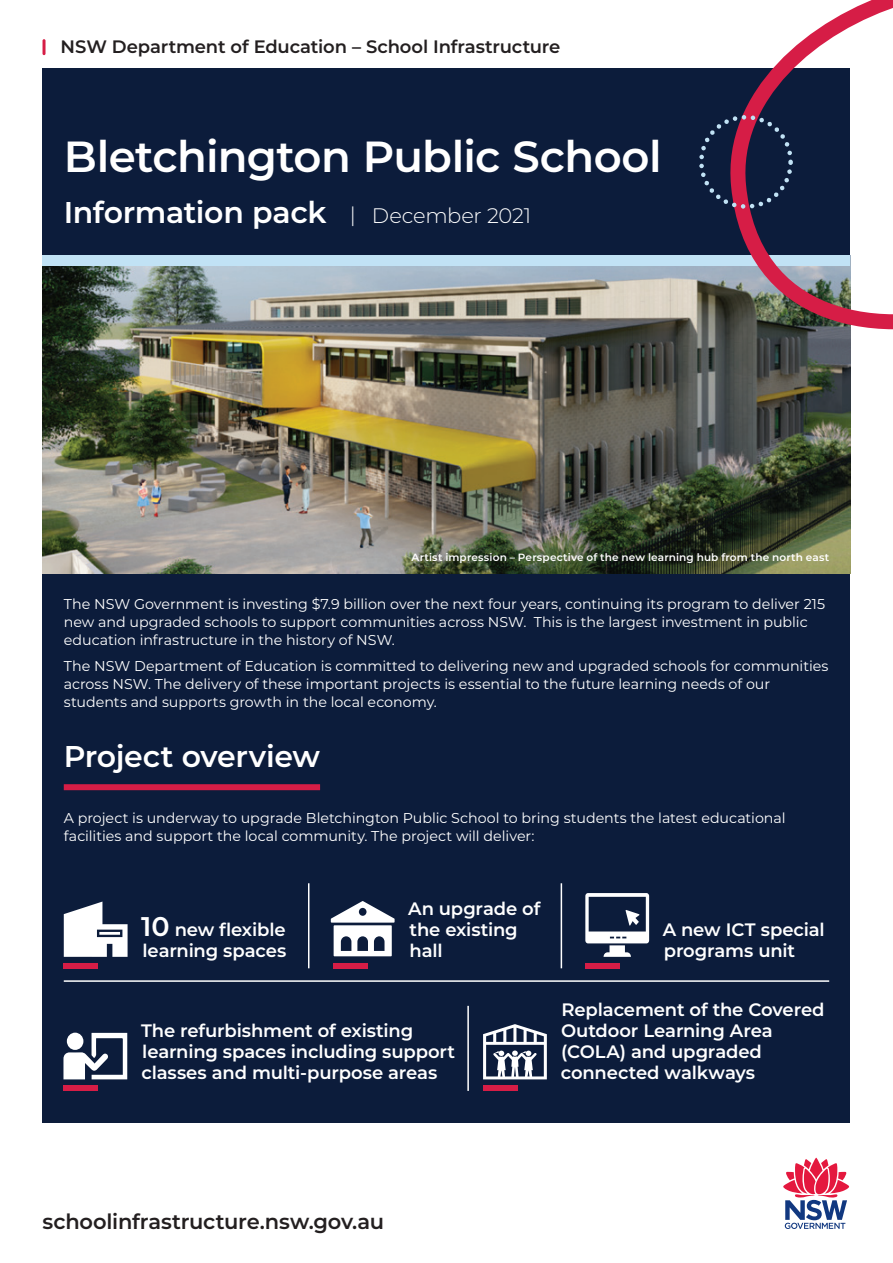
<style>
.page{position:relative;width:893px;height:1263px;background:#fff}
.page>*{position:absolute;margin:0;border:0;box-sizing:border-box;transform-origin:0 0}
.t1{font:600 43.5px "Montserrat";letter-spacing:-.015em;color:#fff}
.t2{font:600 30px "Montserrat";letter-spacing:-.01em;color:#fff}
.t3{font:600 21px "Montserrat";letter-spacing:-.01em;color:#231f20}
.t4{font:600 18px/21px "Montserrat";letter-spacing:-.01em;color:#fff}
.t5{font:600 18px "Montserrat";letter-spacing:-.005em;color:#231f20}
.t6{font:14.25px/18px "Montserrat";color:#fff}
.t7{font:600 10.5px "Montserrat";letter-spacing:.015em;color:#fff}
.s1{font-weight:300;font-size:21px}
.s2{font-size:27px}
</style>
<div class="page">
<svg style="left:783px;top:1157px;width:67px;height:72px"></svg>
<hr style="left:43px;top:39px;width:3px;height:16px;background:#d61d46;border-radius:2px">
<div style="left:43px;top:68px;width:807px;height:1055px;background:#0c1c3b"></div>
<hr style="left:308px;top:883px;width:1px;height:85px;background:#fff">
<hr style="left:561px;top:883px;width:1px;height:85px;background:#fff">
<hr style="left:64px;top:980px;width:765px;height:2px;background:#fff">
<img style="left:43px;top:266px;width:807px;height:308px">
<div style="left:64px;top:784px;width:256px;height:6px;background:#d61d46"></div>
<div style="left:43px;top:255px;width:807px;height:11px;background:#c1e2f5"></div>
<svg style="left:722px;top:0;width:171px;height:473px"></svg>
<svg style="left:699px;top:115px;width:94px;height:94px"></svg>
<svg style="left:64px;top:901px;width:64px;height:56px"></svg>
<div style="left:64px;top:963px;width:34px;height:5px;background:#d61d46"></div>
<hr style="left:467px;top:1006px;width:2px;height:85px;background:#fff">
<svg style="left:483px;top:1024px;width:64px;height:55px"></svg>
<div style="left:483px;top:1086px;width:34px;height:5px;background:#d61d46"></div>
<svg style="left:331px;top:901px;width:64px;height:55px"></svg>
<div style="left:334px;top:963px;width:34px;height:5px;background:#d61d46"></div>
<svg style="left:585px;top:893px;width:64px;height:64px"></svg>
<div style="left:585px;top:963px;width:34px;height:5px;background:#d61d46"></div>
<svg style="left:63px;top:1032px;width:64px;height:47px"></svg>
<div style="left:63px;top:1086px;width:34px;height:5px;background:#d61d46"></div>
<p class="t5" style="left:61px;top:34px;width:501px">NSW Department of Education – School Infrastructure</p>
<h1 class="t1" style="left:64px;top:126px;width:599px">Bletchington Public School</h1>
<h2 class="t2" style="left:64px;top:191px;width:469px">Information pack <span class="s1">| December 2021</span></h2>
<p class="t7" style="left:412px;top:550px;width:419px">Artist impression – Perspective of the new learning hub from the north east</p>
<p class="t6" style="left:64px;top:594px;width:763px">The NSW Government is investing $7.9 billion over the next four years, continuing its program to deliver 215 new and upgraded schools to support communities across NSW. This is the largest investment in public education infrastructure in the history of NSW.</p>
<p class="t6" style="left:64px;top:657px;width:766px">The NSW Department of Education is committed to delivering new and upgraded schools for communities across NSW. The delivery of these important projects is essential to the future learning needs of our students and supports growth in the local economy.</p>
<h2 class="t2" style="left:64px;top:735px;width:258px">Project overview</h2>
<p class="t6" style="left:64px;top:809px;width:723px">A project is underway to upgrade Bletchington Public School to bring students the latest educational facilities and support the local community. The project will deliver:</p>
<p class="t4" style="left:141px;top:918px;width:147px"><span class="s2">10</span> new flexible learning spaces</p>
<p class="t4" style="left:408px;top:897px;width:134px">An upgrade of the existing hall</p>
<p class="t4" style="left:141px;top:1020px;width:315px">The refurbishment of existing learning spaces including support classes and multi-purpose areas</p>
<p class="t4" style="left:663px;top:918px;width:164px">A new ICT special programs unit</p>
<p class="t4" style="left:561px;top:999px;width:265px">Replacement of the Covered<br>Outdoor Learning Area (COLA) and upgraded connected walkways</p>
<h3 class="t3" style="left:43px;top:1206px;width:343px">schoolinfrastructure.nsw.gov.au</h3>
</div>
